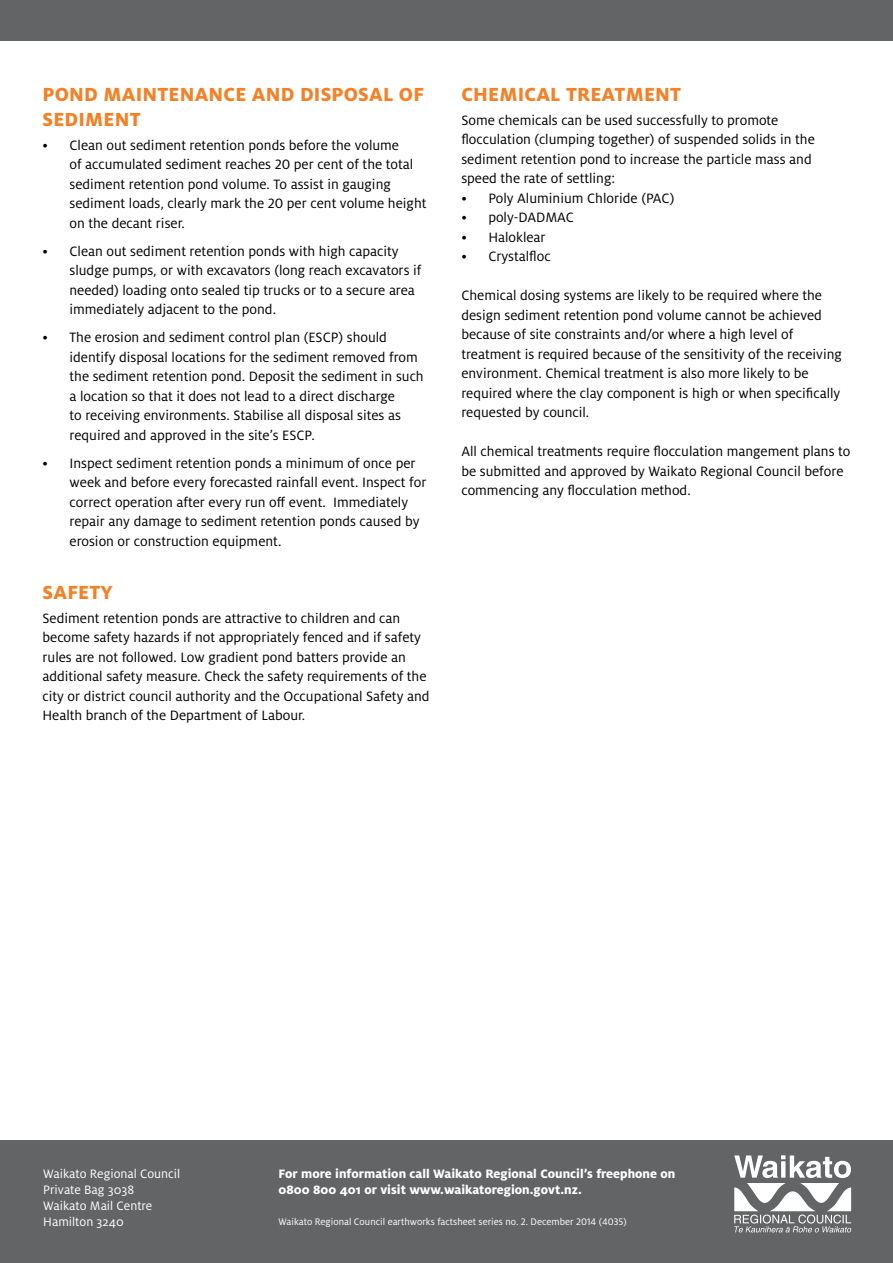
<style>
.page{position:relative;width:893px;height:1263px;background:#fff}
.page>*{position:absolute;margin:0;border:0;box-sizing:border-box;transform-origin:0 0}
.t1{font:800 21px/25.2px "Milo OT";letter-spacing:.01em;color:#f58025}
.t2{font:15px/19.5px "Milo OT";color:#000}
.t3{font:800 13.5px/16.2px "Milo OT";color:#fff}
.t4{font:13.5px/16.2px "Milo OT";color:#fff}
.t5{font:10.5px "Milo OT";color:#fff}
</style>
<div class="page">
<div style="left:0;top:0;width:893px;height:41px;background:#636466"></div>
<div style="left:0;top:1140px;width:893px;height:123px;background:#636466"></div>
<svg style="left:734px;top:1155px;width:117px;height:77px"></svg>
<h1 class="t1" style="left:43px;top:81px;width:383px">POND MAINTENANCE AND DISPOSAL OF<br>SEDIMENT</h1>
<p class="t2" style="left:70px;top:135px;width:358px;text-indent:-27px">• Clean out sediment retention ponds before the volume<br>of accumulated sediment reaches 20 per cent of the total sediment retention pond volume. To assist in gauging sediment loads, clearly mark the 20 per cent volume height on the decant riser.</p>
<p class="t2" style="left:70px;top:241px;width:353px;text-indent:-27px">• Clean out sediment retention ponds with high capacity sludge pumps, or with excavators (long reach excavators if needed) loading onto sealed tip trucks or to a secure area immediately adjacent to the pond.</p>
<p class="t2" style="left:70px;top:328px;width:356px;text-indent:-27px">• The erosion and sediment control plan (ESCP) should identify disposal locations for the sediment removed from the sediment retention pond. Deposit the sediment in such a location so that it does not lead to a direct discharge<br>to receiving environments. Stabilise all disposal sites as required and approved in the site’s ESCP.</p>
<p class="t2" style="left:70px;top:453px;width:358px;text-indent:-27px">• Inspect sediment retention ponds a minimum of once per week and before every forecasted rainfall event. Inspect for correct operation after every run off event. Immediately repair any damage to sediment retention ponds caused by erosion or construction equipment.</p>
<h1 class="t1" style="left:43px;top:580px;width:72px">SAFETY</h1>
<p class="t2" style="left:43px;top:608px;width:388px">Sediment retention ponds are attractive to children and can become safety hazards if not appropriately fenced and if safety rules are not followed. Low gradient pond batters provide an additional safety measure. Check the safety requirements of the city or district council authority and the Occupational Safety and Health branch of the Department of Labour.</p>
<h1 class="t1" style="left:461px;top:81px;width:221px">CHEMICAL TREATMENT</h1>
<p class="t2" style="left:461px;top:110px;width:355px">Some chemicals can be used successfully to promote flocculation (clumping together) of suspended solids in the sediment retention pond to increase the particle mass and speed the rate of settling:</p>
<p class="t2" style="left:461px;top:188px;width:215px">• Poly Aluminium Chloride (PAC)</p>
<p class="t2" style="left:461px;top:208px;width:114px">• poly-DADMAC</p>
<p class="t2" style="left:461px;top:227px;width:86px">• Haloklear</p>
<p class="t2" style="left:461px;top:247px;width:91px">• Crystalfloc</p>
<p class="t2" style="left:461px;top:286px;width:382px">Chemical dosing systems are likely to be required where the design sediment retention pond volume cannot be achieved because of site constraints and/or where a high level of treatment is required because of the sensitivity of the receiving environment. Chemical treatment is also more likely to be required where the clay component is high or when specifically requested by council.</p>
<p class="t2" style="left:461px;top:442px;width:391px">All chemical treatments require flocculation mangement plans to be submitted and approved by Waikato Regional Council before commencing any flocculation method.</p>
<p class="t4" style="left:43px;top:1165px;width:139px">Waikato Regional Council<br>Private Bag 3038<br>Waikato Mail Centre<br>Hamilton 3240</p>
<p class="t3" style="left:279px;top:1165px;width:398px">For more information call Waikato Regional Council’s freephone on<br>0800 800 401 or visit www.waikatoregion.govt.nz.</p>
<p class="t5" style="left:279px;top:1216px;width:350px">Waikato Regional Council earthworks factsheet series no. 2. December 2014 (4035)</p>
</div>
